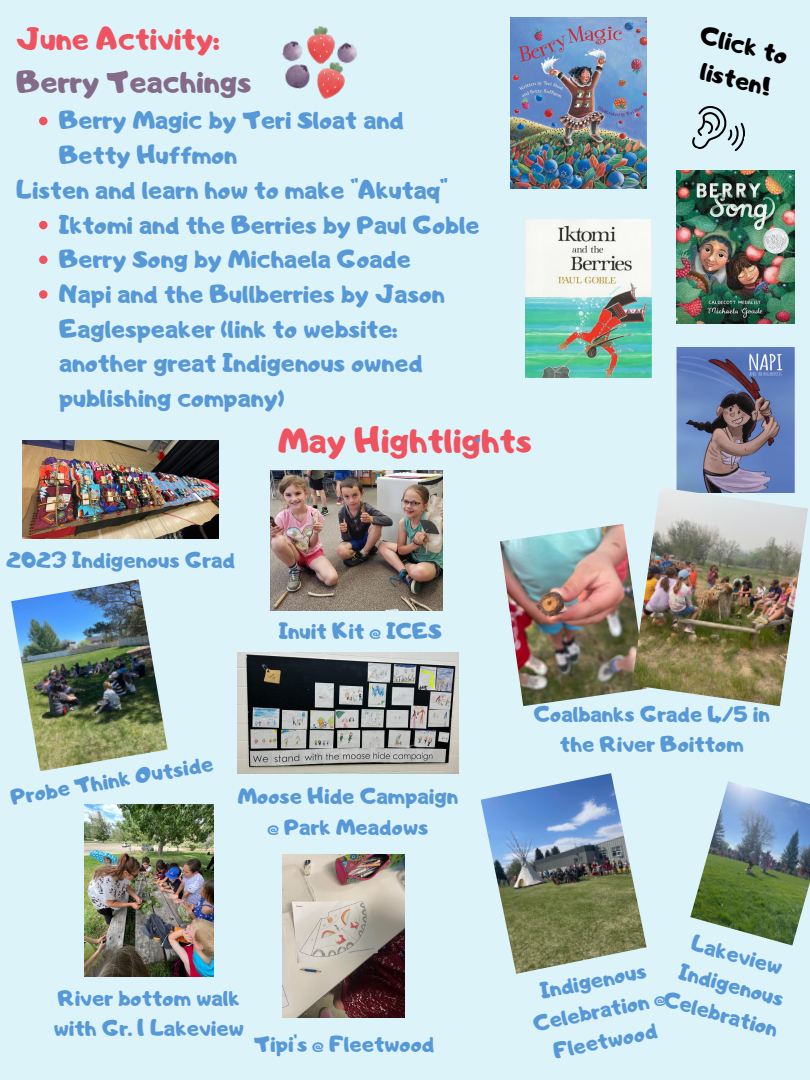
<style>
.page{position:relative;width:810px;height:1080px;background:#ddf3fa}
.page>*{position:absolute;margin:0;border:0;box-sizing:border-box;transform-origin:0 0}
.t1{font:34.38px "Adigiana Toybox";color:#f05360}
.t2{font:30.62px "Adigiana Toybox";color:#836b89}
.t3{font:30.62px "Adigiana Toybox";color:#f05360}
.t4{font:25px/34.7px "Adigiana Toybox";color:#5798d7}
.t5{font:25px/34.7px "Adigiana Toybox";color:#000;text-align:center}
.t6{font:21.88px/30.4px "Adigiana Toybox";color:#5798d7;text-align:center}
</style>
<div class="page">
<img style="left:282px;top:26px;width:75px;height:73px">
<img style="left:510px;top:17px;width:137px;height:171px">
<svg style="left:692px;top:106px;width:53px;height:45px"></svg>
<img style="left:525px;top:220px;width:127px;height:158px">
<img style="left:676px;top:170px;width:119px;height:154px">
<img style="left:676px;top:347px;width:119px;height:140px">
<img style="left:22px;top:441px;width:196px;height:97px">
<img style="left:500px;top:524px;width:132px;height:182px">
<img style="left:632px;top:487px;width:176px;height:219px">
<img style="left:11px;top:579px;width:157px;height:192px">
<img style="left:283px;top:855px;width:122px;height:163px">
<img style="left:690px;top:781px;width:120px;height:165px">
<img style="left:481px;top:773px;width:166px;height:201px">
<img style="left:271px;top:471px;width:171px;height:139px">
<img style="left:84px;top:805px;width:130px;height:172px">
<img style="left:237px;top:652px;width:221px;height:121px">
<svg style="left:39px;top:117px;width:9px;height:8px"></svg>
<svg style="left:39px;top:221px;width:9px;height:8px"></svg>
<svg style="left:39px;top:256px;width:9px;height:8px"></svg>
<svg style="left:39px;top:290px;width:9px;height:9px"></svg>
<p class="t3" style="left:17px;top:19px;width:204px">June Activity:</p>
<p class="t2" style="left:17px;top:61px;width:236px">Berry Teachings</p>
<p class="t4" style="left:59px;top:103px;width:346px">Berry Magic by Teri Sloat and<br>Betty Huffmon</p>
<p class="t4" style="left:17px;top:172px;width:433px">Listen and learn how to make "Akutaq"</p>
<p class="t4" style="left:59px;top:207px;width:422px">Iktomi and the Berries by Paul Goble</p>
<p class="t4" style="left:59px;top:241px;width:353px">Berry Song by Michaela Goade</p>
<p class="t4" style="left:59px;top:276px;width:387px">Napi and the Bullberries by Jason<br>Eaglespeaker (link to website: another great Indigenous owned publishing company)</p>
<p class="t6" style="left:6px;top:545px;width:230px">2023 Indigenous Grad</p>
<p class="t1" style="left:278px;top:418px;width:255px">May Hightlights</p>
<p class="t4" style="left:476px;top:415px;width:6px">.</p>
<p class="t6" style="left:279px;top:616px;width:164px">Inuit Kit @ ICES</p>
<p class="t5" style="left:705px;top:17px;width:91px;rotate:14deg">Click to listen!</p>
<p class="t6" style="left:9px;top:783px;width:206px;rotate:-10deg">Probe Think Outside</p>
<p class="t6" style="left:238px;top:781px;width:222px">Moose Hide Campaign @ Park Meadows</p>
<p class="t6" style="left:54px;top:982px;width:191px;text-align:left">River bottom walk with Gr. 1 Lakeview</p>
<p class="t6" style="left:254px;top:1028px;width:182px">Tipi's @ Fleetwood</p>
<p class="t6" style="left:534px;top:698px;width:238px">Coalbanks Grade 4/5 in</p>
<p class="t6" style="left:560px;top:729px;width:185px">the River Boittom</p>
<p class="t6" style="left:696px;top:928px;width:95px;rotate:15deg">Lakeview</p>
<p class="t6" style="left:668px;top:984px;width:119px;rotate:15deg">Celebration</p>
<p class="t6" style="left:684px;top:956px;width:109px;rotate:15deg">Indigenous</p>
<p class="t6" style="left:525px;top:978px;width:136px;rotate:-11deg">Indigenous<br>Celebration @<br>Fleetwood</p>
</div>
